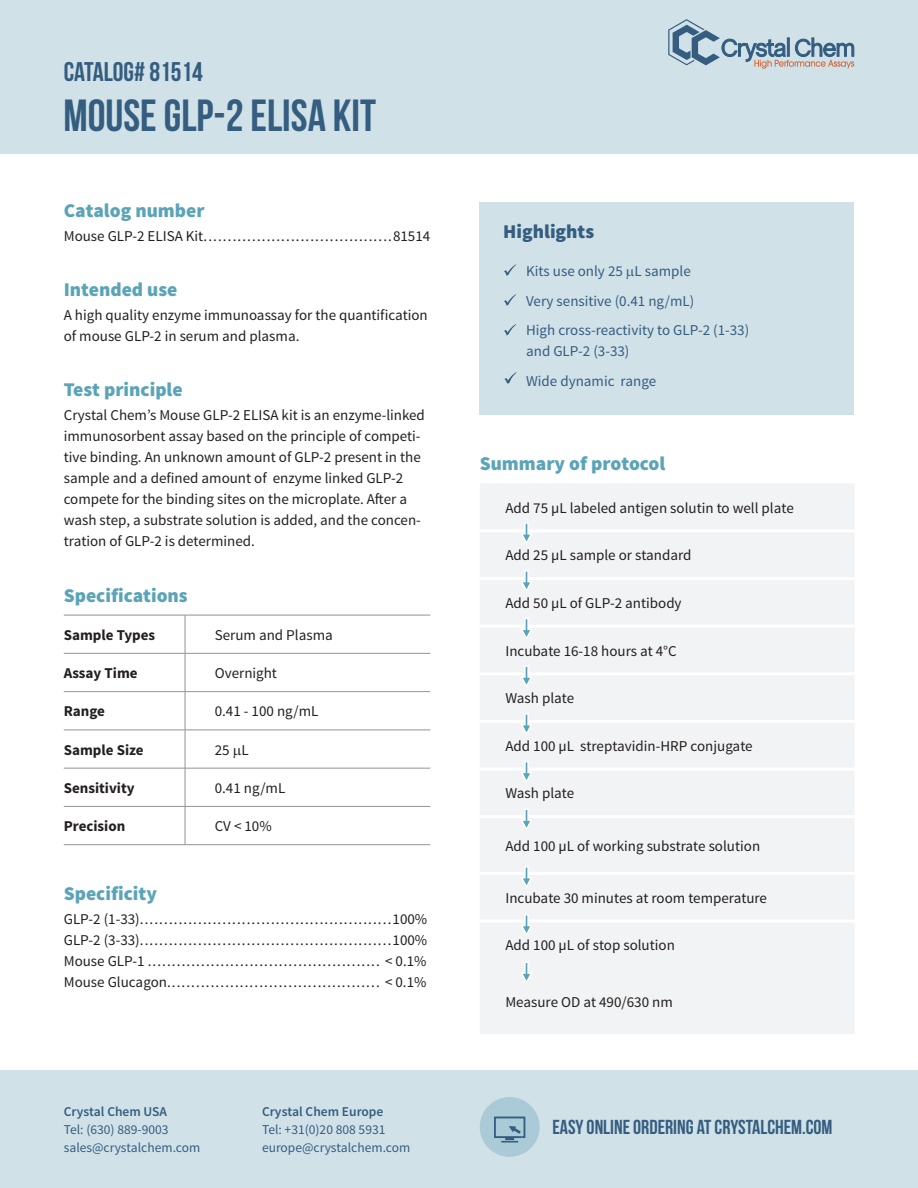
<style>
.page{position:relative;width:918px;height:1188px;background:#fff}
.page>*{position:absolute;margin:0;border:0;box-sizing:border-box;transform-origin:0 0}
.Contents_Bebas_Neue{font:45px "Bebas Neue";color:#345d80}
.Contents_Bebas_Neue-2{font:27px "Bebas Neue";color:#345d80}
.Contents_Bebas_Neue-3{font:20.25px "Bebas Neue";color:#345d80}
.Contents_Source_Sans{font:900 19.5px "Source Sans Pro";color:#5ba4b8}
.Contents_Source_Sans-2{font:900 19.5px "Source Sans Pro";color:#345d80}
.Contents_Source_Sans-3{font:15px/21px "Source Sans Pro";color:#231f20}
.Contents_Source_Sans-4{font:15px/21px "Source Sans Pro";color:#345d80}
.Contents_Source_Sans-5{font:700 15px "Source Sans Pro";color:#231f20}
.Contents_Source_Sans-6{font:13.5px "Source Sans Pro";color:#345d80}
.Contents_Source_Sans-7{font:600 13.5px "Source Sans Pro";color:#345d80}
</style>
<div class="page">
<div style="left:480px;top:202px;width:374px;height:213px;background:#d1e1e8"></div>
<div style="left:0;top:0;width:918px;height:154px;background:#d1e1e8"></div>
<div style="left:0;top:1070px;width:918px;height:118px;background:#d1e1e8"></div>
<hr style="left:185px;top:615px;width:245px;height:1px;background:#929394">
<hr style="left:185px;top:653px;width:245px;height:1px;background:#929394">
<hr style="left:185px;top:691px;width:245px;height:1px;background:#929394">
<hr style="left:185px;top:730px;width:245px;height:1px;background:#929394">
<hr style="left:185px;top:768px;width:245px;height:1px;background:#929394">
<hr style="left:185px;top:806px;width:245px;height:1px;background:#929394">
<hr style="left:185px;top:844px;width:245px;height:1px;background:#929394">
<hr style="left:64px;top:615px;width:121px;height:1px;background:#929394">
<hr style="left:64px;top:653px;width:121px;height:1px;background:#929394">
<hr style="left:64px;top:691px;width:121px;height:1px;background:#929394">
<hr style="left:64px;top:730px;width:121px;height:1px;background:#929394">
<hr style="left:64px;top:768px;width:121px;height:1px;background:#929394">
<hr style="left:64px;top:806px;width:121px;height:1px;background:#929394">
<hr style="left:64px;top:844px;width:121px;height:1px;background:#929394">
<hr style="left:185px;top:615px;width:1px;height:38px;background:#929394">
<hr style="left:185px;top:654px;width:1px;height:37px;background:#929394">
<hr style="left:185px;top:692px;width:1px;height:38px;background:#929394">
<hr style="left:185px;top:730px;width:1px;height:38px;background:#929394">
<hr style="left:185px;top:768px;width:1px;height:38px;background:#929394">
<hr style="left:185px;top:807px;width:1px;height:38px;background:#929394">
<div style="left:480px;top:484px;width:374px;height:550px;background:#f2f3f4"></div>
<hr style="left:480px;top:529px;width:375px;height:3px;background:#fff">
<hr style="left:480px;top:577px;width:375px;height:3px;background:#fff">
<hr style="left:480px;top:625px;width:375px;height:3px;background:#fff">
<hr style="left:480px;top:672px;width:375px;height:3px;background:#fff">
<hr style="left:480px;top:720px;width:375px;height:3px;background:#fff">
<hr style="left:480px;top:768px;width:375px;height:3px;background:#fff">
<hr style="left:480px;top:815px;width:375px;height:3px;background:#fff">
<hr style="left:480px;top:872px;width:375px;height:3px;background:#fff">
<hr style="left:480px;top:919px;width:375px;height:3px;background:#fff">
<svg style="left:519px;top:521px;width:15px;height:25px"></svg>
<svg style="left:519px;top:569px;width:15px;height:25px"></svg>
<svg style="left:519px;top:617px;width:15px;height:25px"></svg>
<svg style="left:519px;top:665px;width:15px;height:25px"></svg>
<svg style="left:519px;top:712px;width:15px;height:25px"></svg>
<svg style="left:519px;top:760px;width:15px;height:25px"></svg>
<svg style="left:519px;top:808px;width:15px;height:25px"></svg>
<svg style="left:519px;top:865px;width:15px;height:25px"></svg>
<div style="left:480px;top:1097px;width:60px;height:60px;background:#a9cad6;border-radius:50%"></div>
<svg style="left:494px;top:1117px;width:31px;height:26px"></svg>
<svg style="left:504px;top:264px;width:12px;height:12px"></svg>
<svg style="left:504px;top:324px;width:12px;height:12px"></svg>
<svg style="left:504px;top:372px;width:13px;height:12px"></svg>
<svg style="left:519px;top:913px;width:15px;height:25px"></svg>
<svg style="left:504px;top:294px;width:12px;height:12px"></svg>
<svg style="left:519px;top:961px;width:15px;height:25px"></svg>
<svg style="left:668px;top:19px;width:186px;height:50px"></svg>
<p class="Contents_Bebas_Neue-2" style="left:64px;top:57px;width:141px">CATALOG# 81514</p>
<p class="Contents_Bebas_Neue" style="left:63px;top:91px;width:314px">MOUSE GLP-2 ELISA KIT</p>
<p class="Contents_Source_Sans" style="left:64px;top:198px;width:142px">Catalog number</p>
<p class="Contents_Source_Sans-3" style="left:64px;top:226px;width:368px">Mouse GLP-2 ELISA Kit.......................................81514</p>
<p class="Contents_Source_Sans" style="left:64px;top:277px;width:115px">Intended use</p>
<p class="Contents_Source_Sans-3" style="left:64px;top:305px;width:366px">A high quality enzyme immunoassay for the quantification of mouse GLP-2 in serum and plasma.</p>
<p class="Contents_Source_Sans" style="left:64px;top:376px;width:120px">Test principle</p>
<p class="Contents_Source_Sans-3" style="left:64px;top:404px;width:363px">Crystal Chem’s Mouse GLP-2 ELISA kit is an enzyme-linked immunosorbent assay based on the principle of competi&shy;tive binding. An unknown amount of GLP-2 present in the sample and a defined amount of enzyme linked GLP-2 compete for the binding sites on the microplate. After a wash step, a substrate solution is added, and the concen&shy;tration of GLP-2 is determined.</p>
<p class="Contents_Source_Sans" style="left:64px;top:583px;width:126px">Specifications</p>
<p class="Contents_Source_Sans-5" style="left:64px;top:625px;width:93px">Sample Types</p>
<p class="Contents_Source_Sans-3" style="left:215px;top:625px;width:120px">Serum and Plasma</p>
<p class="Contents_Source_Sans-5" style="left:64px;top:664px;width:75px">Assay Time</p>
<p class="Contents_Source_Sans-3" style="left:215px;top:663px;width:64px">Overnight</p>
<p class="Contents_Source_Sans-5" style="left:64px;top:702px;width:43px">Range</p>
<p class="Contents_Source_Sans-3" style="left:215px;top:701px;width:105px">0.41 - 100 ng/mL</p>
<p class="Contents_Source_Sans-5" style="left:64px;top:740px;width:81px">Sample Size</p>
<p class="Contents_Source_Sans-3" style="left:215px;top:740px;width:35px">25 L</p>
<p class="Contents_Source_Sans-5" style="left:64px;top:778px;width:72px">Sensitivity</p>
<p class="Contents_Source_Sans-3" style="left:215px;top:778px;width:72px">0.41 ng/mL</p>
<p class="Contents_Source_Sans-5" style="left:64px;top:817px;width:63px">Precision</p>
<p class="Contents_Source_Sans-3" style="left:215px;top:816px;width:59px">CV &lt; 10%</p>
<p class="Contents_Source_Sans" style="left:64px;top:881px;width:95px">Specificity</p>
<p class="Contents_Source_Sans-3" style="left:64px;top:909px;width:365px">GLP-2 (1-33)....................................................100%</p>
<p class="Contents_Source_Sans-3" style="left:64px;top:930px;width:365px">GLP-2 (3-33)....................................................100%</p>
<p class="Contents_Source_Sans-3" style="left:64px;top:951px;width:364px">Mouse GLP-1 ................................................ &lt; 0.1%</p>
<p class="Contents_Source_Sans-3" style="left:64px;top:972px;width:364px">Mouse Glucagon............................................ &lt; 0.1%</p>
<p class="Contents_Source_Sans-7" style="left:64px;top:1103px;width:105px">Crystal Chem USA</p>
<p class="Contents_Source_Sans-6" style="left:64px;top:1122px;width:106px">Tel: (630) 889-9003</p>
<p class="Contents_Source_Sans-6" style="left:64px;top:1140px;width:138px">sales@crystalchem.com</p>
<p class="Contents_Source_Sans-7" style="left:262px;top:1103px;width:123px">Crystal Chem Europe</p>
<p class="Contents_Source_Sans-6" style="left:262px;top:1122px;width:125px">Tel: +31(0)20 808 5931</p>
<p class="Contents_Source_Sans-6" style="left:262px;top:1140px;width:150px">europe@crystalchem.com</p>
<p class="Contents_Source_Sans-2" style="left:503px;top:219px;width:92px">Highlights</p>
<p class="Contents_Source_Sans-4" style="left:526px;top:261px;width:166px">Kits use only 25 L sample</p>
<p class="Contents_Source_Sans-4" style="left:526px;top:290px;width:170px">Very sensitive (0.41 ng/mL)</p>
<p class="Contents_Source_Sans-4" style="left:526px;top:320px;width:225px">High cross-reactivity to GLP-2 (1-33) and GLP-2 (3-33)</p>
<p class="Contents_Source_Sans-4" style="left:526px;top:370px;width:132px">Wide dynamic range</p>
<p class="Contents_Source_Sans" style="left:480px;top:451px;width:187px">Summary of protocol</p>
<p class="Contents_Source_Sans-3" style="left:505px;top:497px;width:290px">Add 75 µL labeled antigen solutin to well plate</p>
<p class="Contents_Source_Sans-3" style="left:505px;top:545px;width:188px">Add 25 µL sample or standard</p>
<p class="Contents_Source_Sans-3" style="left:505px;top:593px;width:178px">Add 50 µL of GLP-2 antibody</p>
<p class="Contents_Source_Sans-3" style="left:505px;top:640px;width:173px">Incubate 16-18 hours at 4°C</p>
<p class="Contents_Source_Sans-3" style="left:505px;top:688px;width:70px">Wash plate</p>
<p class="Contents_Source_Sans-3" style="left:505px;top:736px;width:249px">Add 100 µL streptavidin-HRP conjugate</p>
<p class="Contents_Source_Sans-3" style="left:505px;top:783px;width:70px">Wash plate</p>
<p class="Contents_Source_Sans-3" style="left:505px;top:835px;width:256px">Add 100 µL of working substrate solution</p>
<p class="Contents_Source_Sans-3" style="left:505px;top:888px;width:263px">Incubate 30 minutes at room temperature</p>
<p class="Contents_Source_Sans-3" style="left:505px;top:935px;width:171px">Add 100 µL of stop solution</p>
<p class="Contents_Source_Sans-3" style="left:505px;top:992px;width:169px">Measure OD at 490/630 nm</p>
<p class="Contents_Bebas_Neue-3" style="left:552px;top:1116px;width:282px">EASY ONLINE ORDERING AT CRYSTALCHEM.COM</p>
</div>
